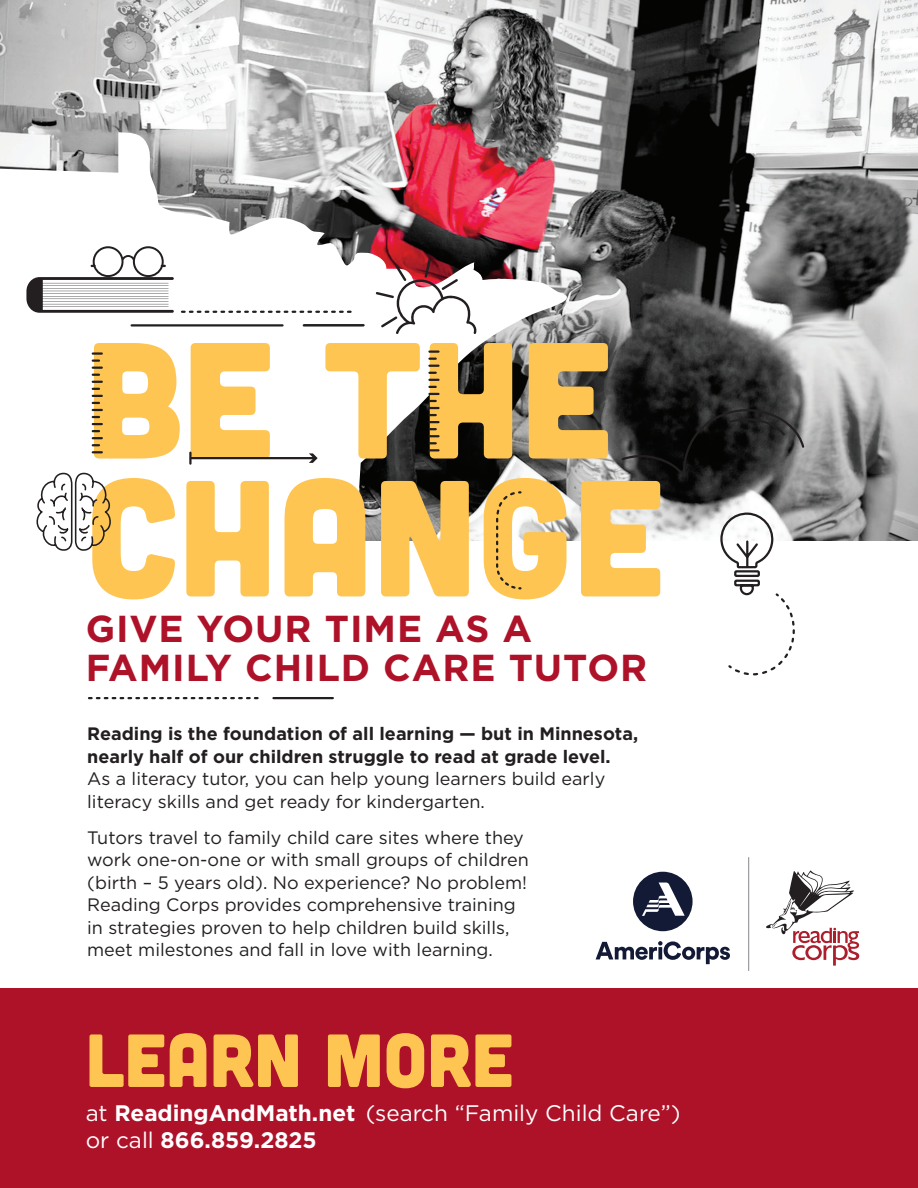
<style>
.page{position:relative;width:918px;height:1188px;background:#fff}
.page>*{position:absolute;margin:0;border:0;box-sizing:border-box;transform-origin:0 0}
.t1{font:165px/138px "Cubano";color:#fec552}
.t2{font:75px "Cubano";color:#fec552}
.t3{font:700 37.5px/39px "Gotham";letter-spacing:.025em;color:#ae1229}
.t4{font:22.5px/27px "Gotham";color:#fff}
.t5{font:18px/22.5px "Gotham";color:#231f20}
.t6{font:700 18px/22.5px "Gotham";color:#231f20}
.s1{font-weight:700}
</style>
<div class="page">
<img style="left:0;top:0;width:918px;height:540px">
<svg style="left:0;top:132px;width:570px;height:568px"></svg>
<div style="left:0;top:988px;width:918px;height:200px;background:#ae1229"></div>
<svg style="left:620px;top:401px;width:186px;height:83px;background:#272827"></svg>
<svg style="left:429px;top:350px;width:10px;height:101px"></svg>
<svg style="left:93px;top:352px;width:9px;height:101px"></svg>
<svg style="left:495px;top:490px;width:28px;height:101px"></svg>
<svg style="left:182px;top:311px;width:169px;height:2px"></svg>
<hr style="left:304px;top:324px;width:60px;height:2px;background:#231f20">
<svg style="left:309px;top:453px;width:9px;height:10px"></svg>
<svg style="left:189px;top:453px;width:3px;height:11px"></svg>
<hr style="left:191px;top:457px;width:124px;height:2px;background:#231f20">
<svg style="left:26px;top:246px;width:148px;height:67px"></svg>
<svg style="left:376px;top:259px;width:101px;height:75px"></svg>
<hr style="left:304px;top:324px;width:59px;height:3px;background:#231f20">
<hr style="left:132px;top:324px;width:151px;height:3px;background:#231f20">
<svg style="left:89px;top:697px;width:169px;height:2px"></svg>
<hr style="left:273px;top:697px;width:60px;height:2px;background:#231f20">
<svg style="left:766px;top:871px;width:93px;height:95px"></svg>
<svg style="left:633px;top:872px;width:60px;height:59px"></svg>
<svg style="left:596px;top:941px;width:134px;height:23px"></svg>
<hr style="left:748px;top:857px;width:1px;height:114px;background:#939598">
<svg style="left:35px;top:472px;width:77px;height:81px"></svg>
<svg style="left:719px;top:512px;width:79px;height:164px"></svg>
<h1 class="t1" style="left:86px;top:324px;width:580px">BE THE<br>CHANGE</h1>
<h3 class="t3" style="left:86px;top:609px;width:563px">GIVE YOUR TIME AS A<br>FAMILY CHILD CARE TUTOR</h3>
<p class="t6" style="left:87px;top:723px;width:552px">Reading is the foundation of all learning — but in Minnesota, nearly half of our children struggle to read at grade level.</p>
<p class="t5" style="left:87px;top:767px;width:520px">As a literacy tutor, you can help young learners build early literacy skills and get ready for kindergarten.</p>
<p class="t5" style="left:87px;top:826px;width:443px">Tutors travel to family child care sites where they work one-on-one or with small groups of children (birth – 5 years old). No experience? No problem!<br>Reading Corps provides comprehensive training in strategies proven to help children build skills, meet milestones and fall in love with learning.</p>
<h2 class="t2" style="left:86px;top:1012px;width:429px">LEARN MORE</h2>
<p class="t4" style="left:86px;top:1099px;width:596px">at <span class="s1">ReadingAndMath.net</span> (search “Family Child Care”) or call <span class="s1">866.859.2825</span></p>
</div>
